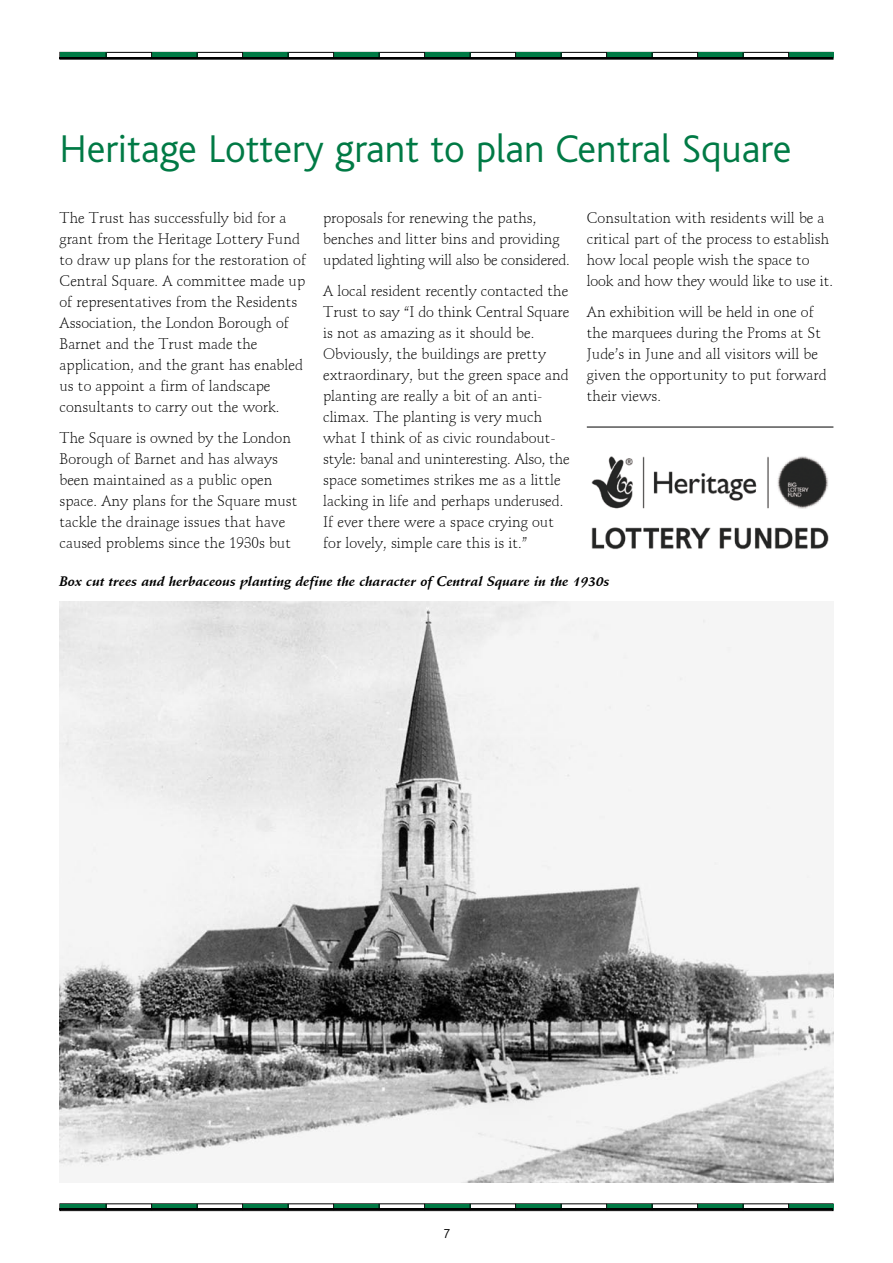
<style>
.page{position:relative;width:893px;height:1263px;background:#fff}
.page>*{position:absolute;margin:0;border:0;box-sizing:border-box;transform-origin:0 0}
.t1{font:300 40.5px "Bliss";color:#007a45}
.t2{font:15px/21px "Schneidler BT Light";color:#000}
.t3{font:italic 13.5px "Schneidler BT Bold";color:#000}
.t4{font:300 13.5px "Bliss";color:#000}
</style>
<div class="page">
<div style="left:60px;top:1203px;width:773px;height:8px;border:1px solid #000"></div>
<div style="left:60px;top:52px;width:773px;height:8px;border:1px solid #000"></div>
<div style="left:60px;top:52px;width:46px;height:6px;background:#007a45"></div>
<div style="left:152px;top:52px;width:45px;height:6px;background:#007a45"></div>
<div style="left:243px;top:52px;width:45px;height:6px;background:#007a45"></div>
<div style="left:334px;top:52px;width:45px;height:6px;background:#007a45"></div>
<div style="left:425px;top:52px;width:45px;height:6px;background:#007a45"></div>
<div style="left:516px;top:52px;width:45px;height:6px;background:#007a45"></div>
<div style="left:607px;top:52px;width:45px;height:6px;background:#007a45"></div>
<div style="left:698px;top:52px;width:45px;height:6px;background:#007a45"></div>
<div style="left:789px;top:52px;width:44px;height:6px;background:#007a45"></div>
<hr style="left:60px;top:57px;width:773px;height:2px;background:#000">
<div style="left:60px;top:1204px;width:46px;height:6px;background:#007a45"></div>
<div style="left:152px;top:1204px;width:45px;height:6px;background:#007a45"></div>
<div style="left:243px;top:1204px;width:45px;height:6px;background:#007a45"></div>
<div style="left:334px;top:1204px;width:45px;height:6px;background:#007a45"></div>
<div style="left:425px;top:1204px;width:45px;height:6px;background:#007a45"></div>
<div style="left:516px;top:1204px;width:45px;height:6px;background:#007a45"></div>
<div style="left:607px;top:1204px;width:45px;height:6px;background:#007a45"></div>
<div style="left:698px;top:1204px;width:45px;height:6px;background:#007a45"></div>
<div style="left:789px;top:1204px;width:44px;height:6px;background:#007a45"></div>
<hr style="left:60px;top:1208px;width:773px;height:2px;background:#000">
<img style="left:60px;top:602px;width:773px;height:580px">
<img style="left:591px;top:456px;width:238px;height:94px">
<hr style="left:587px;top:427px;width:246px;height:1px;background:#000">
<h1 class="t1" style="left:60px;top:127px;width:733px">Heritage Lottery grant to plan Central Square</h1>
<p class="t2" style="left:60px;top:207px;width:248px">The Trust has successfully bid for a grant from the Heritage Lottery Fund to draw up plans for the restoration of Central Square. A committee made up of representatives from the Residents Association, the London Borough of Barnet and the Trust made the application, and the grant has enabled us to appoint a firm of landscape consultants to carry out the work.</p>
<p class="t2" style="left:60px;top:428px;width:239px">The Square is owned by the London Borough of Barnet and has always been maintained as a public open space. Any plans for the Square must tackle the drainage issues that have caused problems since the 1930s but</p>
<p class="t2" style="left:323px;top:207px;width:248px">proposals for renewing the paths, benches and litter bins and providing updated lighting will also be considered.</p>
<p class="t2" style="left:323px;top:281px;width:248px">A local resident recently contacted the Trust to say “I do think Central Square is not as amazing as it should be.<br>Obviously, the buildings are pretty extraordinary, but the green space and planting are really a bit of an anti&shy;climax. The planting is very much what I think of as civic roundabout&shy;style: banal and uninteresting. Also, the space sometimes strikes me as a little lacking in life and perhaps underused.<br>If ever there were a space crying out for lovely, simple care this is it.”</p>
<p class="t2" style="left:587px;top:207px;width:248px">Consultation with residents will be a critical part of the process to establish how local people wish the space to look and how they would like to use it.</p>
<p class="t2" style="left:587px;top:302px;width:241px">An exhibition will be held in one of the marquees during the Proms at St<br>Jude’s in June and all visitors will be given the opportunity to put forward their views.</p>
<p class="t3" style="left:60px;top:573px;width:552px">Box cut trees and herbaceous planting define the character of Central Square in the 1930s</p>
<p class="t4" style="left:443px;top:1227px;width:8px">7</p>
</div>
